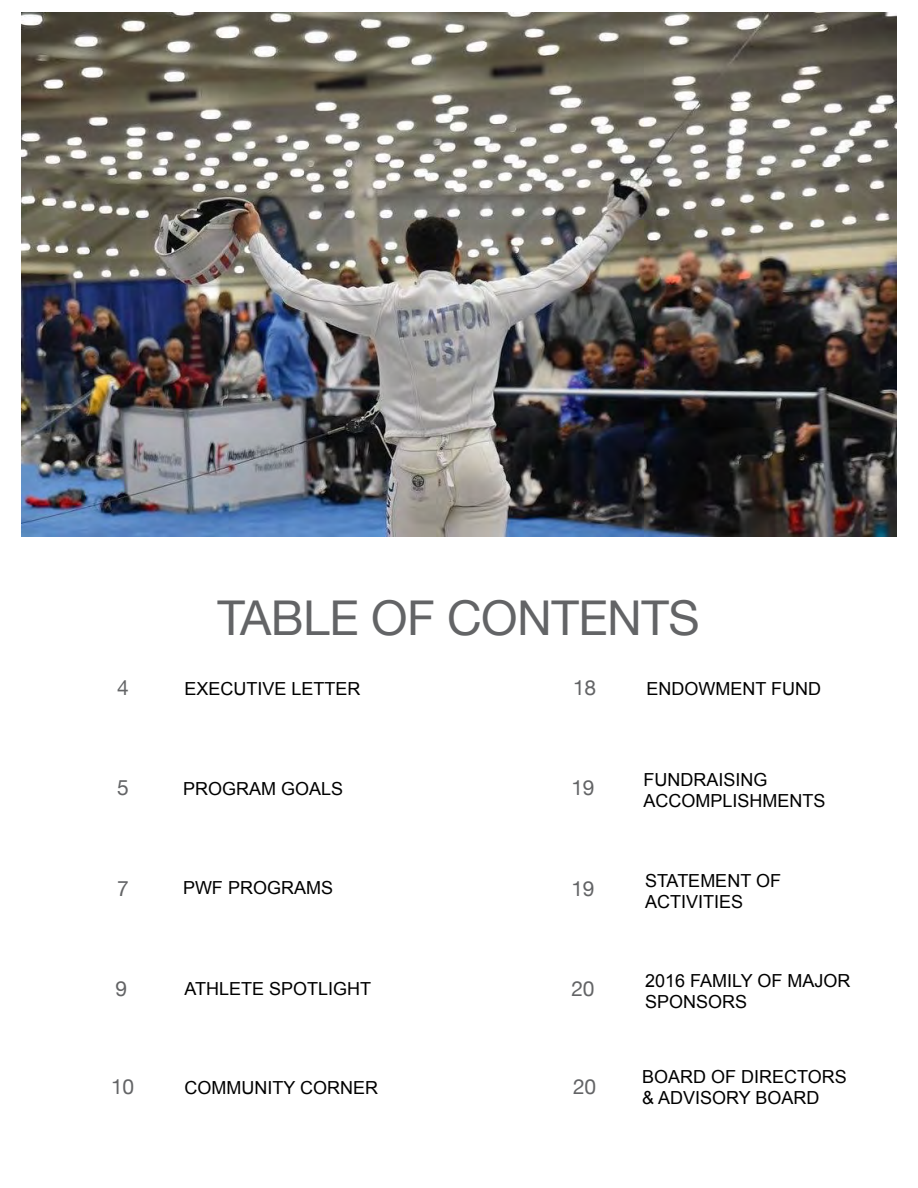
<style>
.page{position:relative;width:918px;height:1188px;background:#fff}
.page>*{position:absolute;margin:0;border:0;box-sizing:border-box;transform-origin:0 0}
.t1{font:48px "Helvetica Neue";letter-spacing:-.01em;color:#636466}
.t2{font:21px "Helvetica Neue";letter-spacing:-.01em;color:#636466}
.t3{font:18px/21px "Arial";color:#000}
</style>
<div class="page">
<img style="left:21px;top:12px;width:876px;height:525px">
<h1 class="t1" style="left:218px;top:583px;width:484px">TABLE OF CONTENTS</h1>
<p class="t2" style="left:117px;top:672px;width:13px">4</p>
<p class="t3" style="left:184px;top:678px;width:178px">EXECUTIVE LETTER</p>
<p class="t2" style="left:117px;top:772px;width:13px">5</p>
<p class="t3" style="left:183px;top:778px;width:162px">PROGRAM GOALS</p>
<p class="t2" style="left:117px;top:873px;width:13px">7</p>
<p class="t3" style="left:183px;top:877px;width:152px">PWF PROGRAMS</p>
<p class="t2" style="left:116px;top:973px;width:13px">9</p>
<p class="t3" style="left:184px;top:978px;width:188px">ATHLETE SPOTLIGHT</p>
<p class="t2" style="left:111px;top:1071px;width:25px">10</p>
<p class="t3" style="left:184px;top:1077px;width:195px">COMMUNITY CORNER</p>
<p class="t2" style="left:573px;top:672px;width:25px">18</p>
<p class="t3" style="left:646px;top:678px;width:176px">ENDOWMENT FUND</p>
<p class="t2" style="left:572px;top:772px;width:25px">19</p>
<p class="t3" style="left:644px;top:769px;width:184px">FUNDRAISING<br>ACCOMPLISHMENTS</p>
<p class="t2" style="left:572px;top:873px;width:25px">19</p>
<p class="t3" style="left:645px;top:870px;width:138px">STATEMENT OF<br>ACTIVITIES</p>
<p class="t2" style="left:572px;top:973px;width:25px">20</p>
<p class="t3" style="left:645px;top:970px;width:207px">2016 FAMILY OF MAJOR<br>SPONSORS</p>
<p class="t2" style="left:573px;top:1071px;width:25px">20</p>
<p class="t3" style="left:642px;top:1066px;width:206px">BOARD OF DIRECTORS &amp; ADVISORY BOARD</p>
</div>
